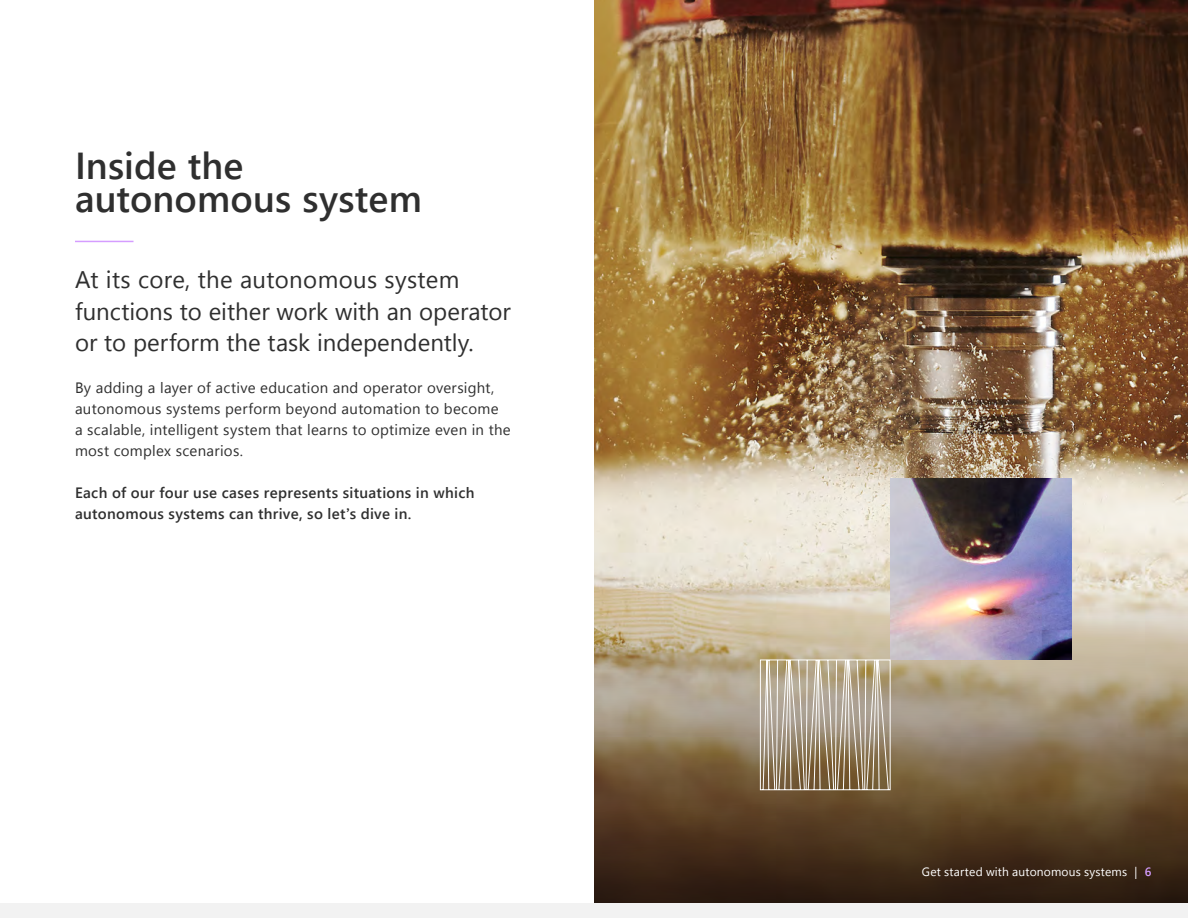
<style>
.page{position:relative;width:1188px;height:918px;background:#fff}
.page>*{position:absolute;margin:0;border:0;box-sizing:border-box;transform-origin:0 0}
.t1{font:600 37.5px/33px "Segoe UI";letter-spacing:.005em;color:#2f2f2f}
.t2{font:24px/31.5px "Segoe UI";letter-spacing:.005em;color:#2f2f2f}
.t3{font:15px/21px "Segoe UI";letter-spacing:.02em;color:#2f2f2f}
.t4{font:600 15px/21px "Segoe UI";letter-spacing:.02em;color:#2f2f2f}
.t5{font:12px "Segoe UI";letter-spacing:.015em;color:#fff}
.s1{font-weight:600;color:#d59dff}
</style>
<div class="page">
<img style="left:594px;top:0;width:594px;height:375px">
<svg style="left:594px;top:375px;width:594px;height:324px;background:#c1ae92"></svg>
<img style="left:890px;top:478px;width:181px;height:181px">
<svg style="left:760px;top:659px;width:131px;height:40px;background:#c2b69f"></svg>
<svg style="left:594px;top:699px;width:594px;height:204px;background:#69553d"></svg>
<hr style="left:75px;top:241px;width:59px;height:1px;background:#d59dff">
<div style="left:0;top:903px;width:1188px;height:15px;background:#f2f2f2"></div>
<p class="t1" style="left:75px;top:148px;width:348px">Inside the autonomous system</p>
<p class="t2" style="left:75px;top:263px;width:437px">At its core, the autonomous system functions to either work with an operator or to perform the task independently.</p>
<p class="t3" style="left:75px;top:377px;width:437px">By adding a layer of active education and operator oversight, autonomous systems perform beyond automation to become<br>a scalable, intelligent system that learns to optimize even in the most complex scenarios.</p>
<p class="t4" style="left:75px;top:482px;width:401px">Each of our four use cases represents situations in which autonomous systems can thrive, so let’s dive in.</p>
<p class="t5" style="left:922px;top:862px;width:231px">Get started with autonomous systems | <span class="s1">6</span></p>
</div>
